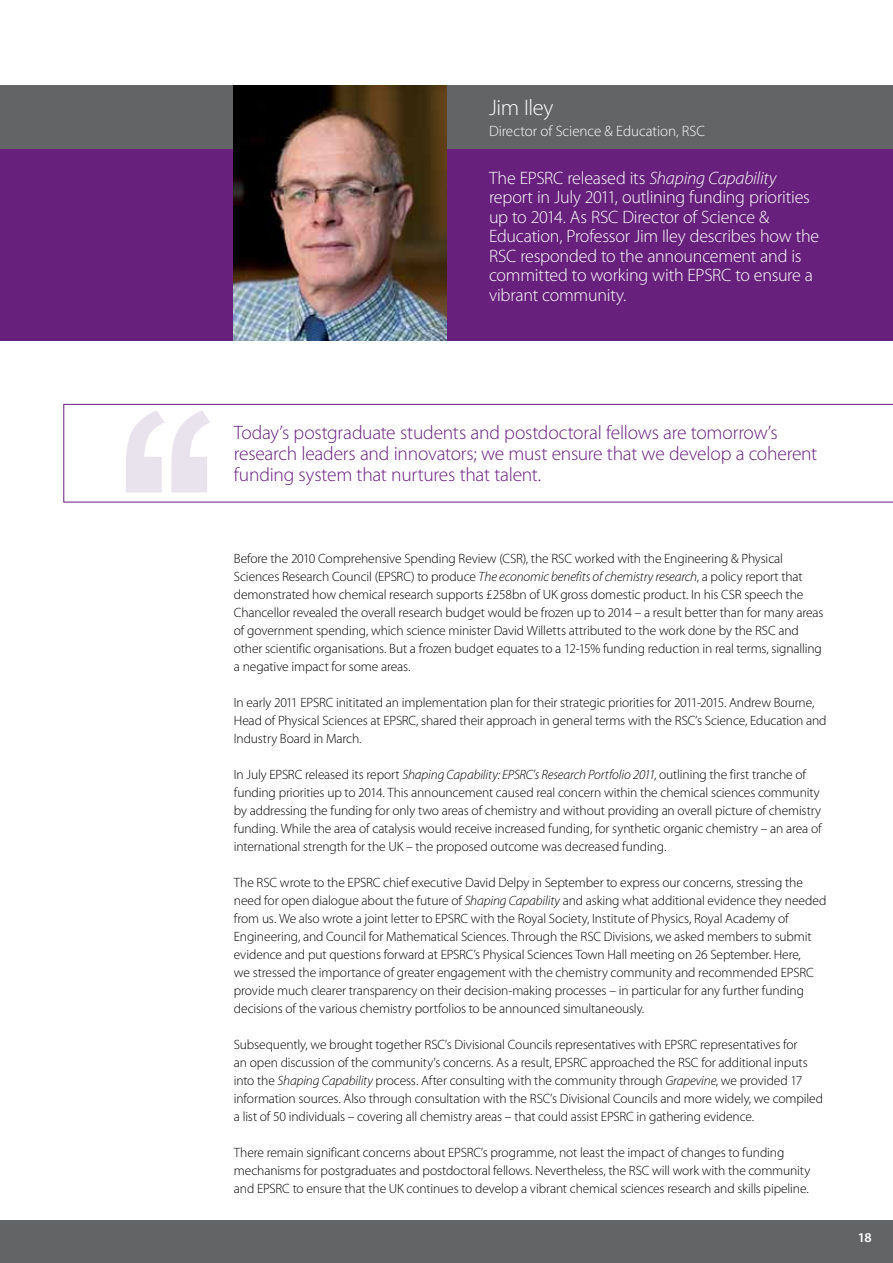
<style>
.page{position:relative;width:893px;height:1263px;background:#fff}
.page>*{position:absolute;margin:0;border:0;box-sizing:border-box;transform-origin:0 0}
.t1{font:349.95px "Arial Narrow";color:#d0c2db;scale:1.33 1}
.t2{font:300 22.5px "Myriad Pro";letter-spacing:-.015em;color:#fff}
.t3{font:300 19.5px/21px "Myriad Pro";letter-spacing:-.015em;color:#68207d}
.t4{font:300 18px/19.5px "Myriad Pro";letter-spacing:-.015em;color:#fff}
.t5{font:300 15px "Myriad Pro";color:#fff}
.t6{font:300 13.5px/18px "Myriad Pro";letter-spacing:-.01em;color:#000}
.t7{font:600 13.5px "Myriad Pro";color:#fff}
.s1{font-style:italic}
</style>
<div class="page">
<svg style="left:63px;top:404px;width:830px;height:98px"></svg>
<div style="left:0;top:85px;width:893px;height:255px;background:#68207d"></div>
<div style="left:0;top:85px;width:893px;height:64px;background:#636466"></div>
<img style="left:234px;top:85px;width:212px;height:255px">
<div style="left:0;top:1220px;width:893px;height:43px;background:#636466"></div>
<h2 class="t2" style="left:489px;top:95px;width:66px">Jim Iley</h2>
<p class="t5" style="left:489px;top:123px;width:218px">Director of Science &amp; Education, RSC</p>
<p class="t4" style="left:489px;top:168px;width:332px">The EPSRC released its <span class="s1">Shaping Capability </span>report in July 2011, outlining funding priorities up to 2014. As RSC Director of Science &amp; Education, Professor Jim Iley describes how the RSC responded to the announcement and is committed to working with EPSRC to ensure a vibrant community.</p>
<h1 class="t1" style="left:103px;top:281px;width:99px">‘‘</h1>
<h3 class="t3" style="left:234px;top:422px;width:585px">Today’s postgraduate students and postdoctoral fellows are tomorrow’s research leaders and innovators; we must ensure that we develop a coherent funding system that nurtures that talent.</h3>
<p class="t6" style="left:234px;top:550px;width:591px">Before the 2010 Comprehensive Spending Review (CSR), the RSC worked with the Engineering &amp; Physical Sciences Research Council (EPSRC) to produce <span class="s1">The economic benefits of chemistry research</span>, a policy report that demonstrated how chemical research supports £258bn of UK gross domestic product. In his CSR speech the Chancellor revealed the overall research budget would be frozen up to 2014 – a result better than for many areas of government spending, which science minister David Willetts attributed to the work done by the RSC and other scientific organisations. But a frozen budget equates to a 12-15% funding reduction in real terms, signalling a negative impact for some areas.</p>
<p class="t6" style="left:234px;top:694px;width:594px">In early 2011 EPSRC inititated an implementation plan for their strategic priorities for 2011-2015. Andrew Bourne,<br>Head of Physical Sciences at EPSRC, shared their approach in general terms with the RSC’s Science, Education and<br>Industry Board in March.</p>
<p class="t6" style="left:234px;top:766px;width:589px">In July EPSRC released its report <span class="s1">Shaping Capability: EPSRC’s Research Portfolio 2011</span>, outlining the first tranche of funding priorities up to 2014. This announcement caused real concern within the chemical sciences community by addressing the funding for only two areas of chemistry and without providing an overall picture of chemistry funding. While the area of catalysis would receive increased funding, for synthetic organic chemistry – an area of international strength for the UK – the proposed outcome was decreased funding.</p>
<p class="t6" style="left:234px;top:874px;width:594px">The RSC wrote to the EPSRC chief executive David Delpy in September to express our concerns, stressing the need for open dialogue about the future of <span class="s1">Shaping Capability</span> and asking what additional evidence they needed from us. We also wrote a joint letter to EPSRC with the Royal Society, Institute of Physics, Royal Academy of Engineering, and Council for Mathematical Sciences. Through the RSC Divisions, we asked members to submit evidence and put questions forward at EPSRC’s Physical Sciences Town Hall meeting on 26 September. Here,<br>we stressed the importance of greater engagement with the chemistry community and recommended EPSRC provide much clearer transparency on their decision-making processes – in particular for any further funding decisions of the various chemistry portfolios to be announced simultaneously.</p>
<p class="t6" style="left:234px;top:1036px;width:591px">Subsequently, we brought together RSC’s Divisional Councils representatives with EPSRC representatives for<br>an open discussion of the community’s concerns. As a result, EPSRC approached the RSC for additional inputs into the <span class="s1">Shaping Capability</span> process. After consulting with the community through <span class="s1">Grapevine</span>, we provided 17 information sources. Also through consultation with the RSC’s Divisional Councils and more widely, we compiled a list of 50 individuals – covering all chemistry areas – that could assist EPSRC in gathering evidence.</p>
<p class="t6" style="left:234px;top:1144px;width:578px">There remain significant concerns about EPSRC’s programme, not least the impact of changes to funding mechanisms for postgraduates and postdoctoral fellows. Nevertheless, the RSC will work with the community and EPSRC to ensure that the UK continues to develop a vibrant chemical sciences research and skills pipeline.</p>
<p class="t7" style="left:857px;top:1228px;width:16px">09</p>
<p class="t7" style="left:858px;top:1228px;width:15px">18</p>
</div>
